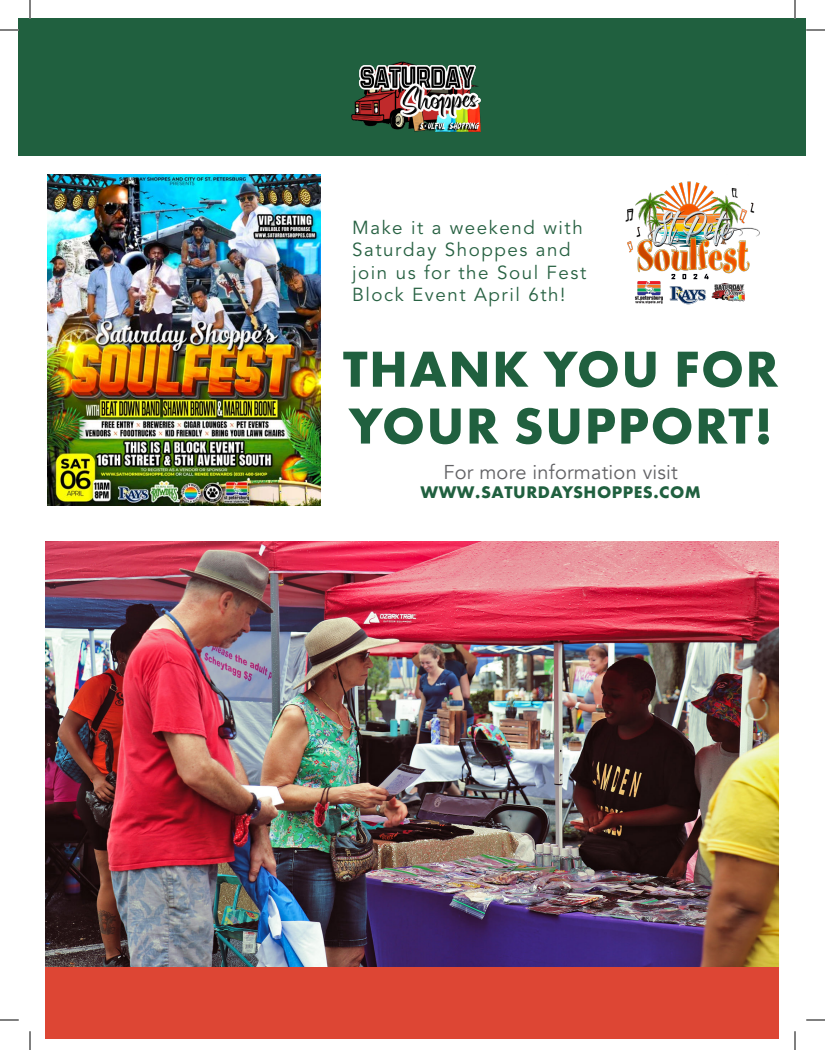
<style>
.page{position:relative;width:825px;height:1050px;background:#fff}
.page>*{position:absolute;margin:0;border:0;box-sizing:border-box;transform-origin:0 0}
.t1{font:700 52.5px/56.9px "Futura PT";letter-spacing:.03em;color:#20603f}
.t2{font:20px "Avenir";letter-spacing:.01em;color:#636366}
.t3{font:18.75px/22.5px "Avenir";letter-spacing:.085em;color:#276142}
.t4{font:700 17.5px "Futura PT";letter-spacing:.03em;color:#20603f}
</style>
<div class="page">
<div style="left:45px;top:966px;width:733px;height:73px;background:#dd4634"></div>
<div style="left:19px;top:19px;width:787px;height:137px;background:#20603f"></div>
<img style="left:351px;top:61px;width:130px;height:71px">
<img style="left:45px;top:541px;width:733px;height:425px">
<svg style="left:0;top:29px;width:19px;height:2px"></svg>
<svg style="left:806px;top:29px;width:19px;height:2px"></svg>
<svg style="left:0;top:1019px;width:19px;height:2px"></svg>
<svg style="left:806px;top:1019px;width:19px;height:2px"></svg>
<svg style="left:29px;top:0;width:2px;height:19px"></svg>
<svg style="left:29px;top:1031px;width:2px;height:19px"></svg>
<svg style="left:794px;top:0;width:2px;height:19px"></svg>
<svg style="left:794px;top:1031px;width:2px;height:19px"></svg>
<img style="left:47px;top:174px;width:274px;height:332px">
<img style="left:625px;top:181px;width:135px;height:124px">
<p class="t3" style="left:352px;top:217px;width:236px">Make it a weekend with<br>Saturday Shoppes and join us for the Soul Fest<br>Block Event April 6th!</p>
<p class="t1" style="left:343px;top:339px;width:437px">THANK YOU FOR<br>YOUR SUPPORT!</p>
<p class="t2" style="left:443px;top:460px;width:236px">For more information visit</p>
<p class="t4" style="left:420px;top:481px;width:282px">WWW.SATURDAYSHOPPES.COM</p>
</div>
